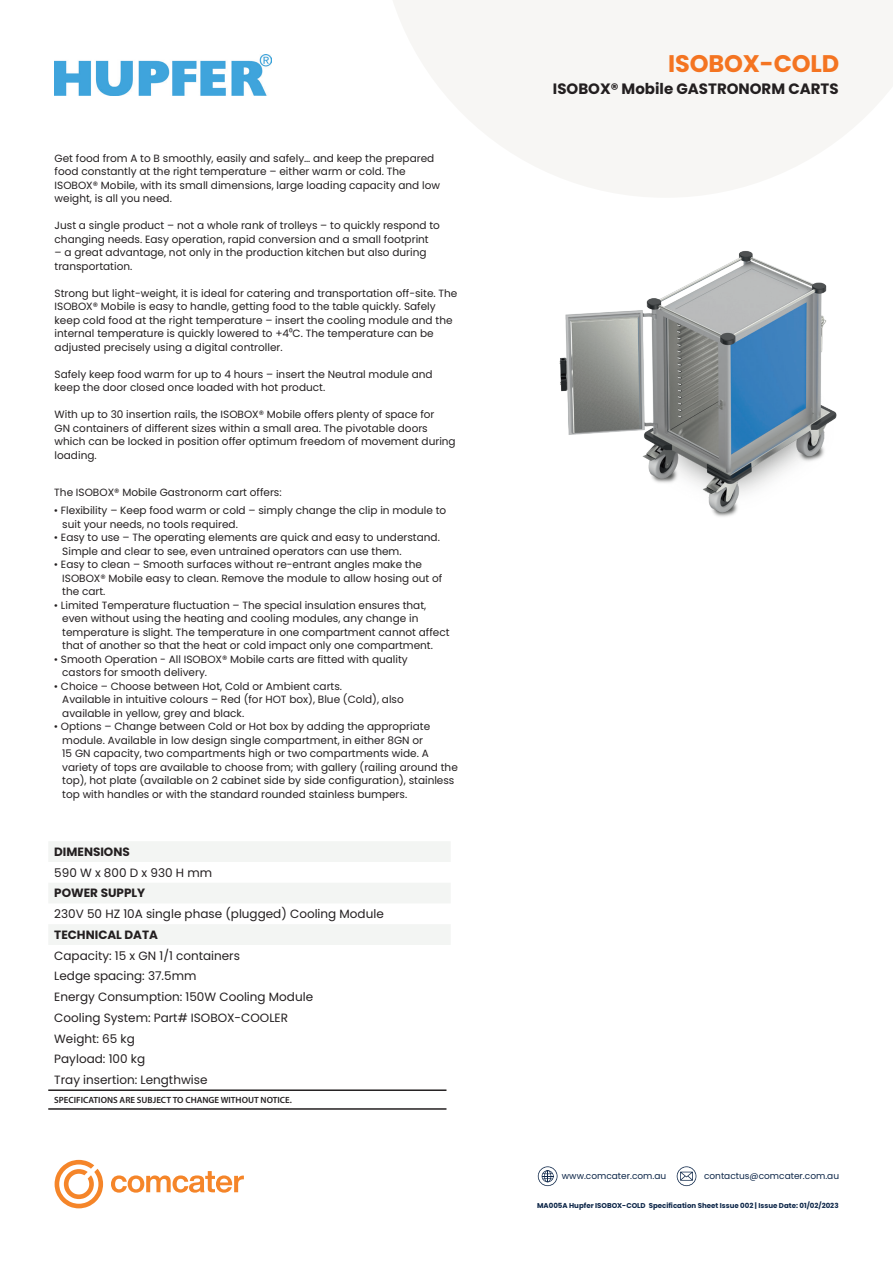
<style>
.page{position:relative;width:893px;height:1263px;background:#fff}
.page>*{position:absolute;margin:0;border:0;box-sizing:border-box;transform-origin:0 0}
.t1{font:700 24px "Poppins";letter-spacing:-.005em;color:#f47421}
.t2{font:700 15px "Poppins";color:#231f20}
.t3{font:12px/20.7px "Poppins";color:#231f20}
.t4{font:700 12px "Poppins";color:#231f20}
.t5{font:10.5px/13.5px "Poppins";color:#231f20}
.t6{font:600 9px "Myriad Pro";color:#231f20}
.t7{font:9px "Poppins";color:#0e2749}
.t8{font:700 7.05px "Poppins";color:#0e2749}
.s1{font-family:"Myriad Pro"}
</style>
<div class="page">
<svg style="left:393px;top:0;width:500px;height:197px;fill:#f7f6f4"></svg>
<svg style="left:538px;top:1166px;width:19px;height:20px"></svg>
<svg style="left:677px;top:1166px;width:19px;height:20px"></svg>
<svg style="left:55px;top:1160px;width:189px;height:48px"></svg>
<img style="left:55px;top:54px;width:216px;height:42px">
<hr style="left:48px;top:1089px;width:398px;height:2px;background:#231f20">
<hr style="left:48px;top:1108px;width:398px;height:2px;background:#231f20">
<svg style="left:49px;top:842px;width:401px;height:103px"></svg>
<img style="left:559px;top:251px;width:278px;height:266px">
<p class="t5" style="left:55px;top:151px;width:387px">Get food from A to B smoothly, easily and safely… and keep the prepared food constantly at the right temperature – either warm or cold. The ISOBOX® Mobile, with its small dimensions, large loading capacity and low weight, is all you need.</p>
<p class="t5" style="left:55px;top:219px;width:387px">Just a single product – not a whole rank of trolleys – to quickly respond to changing needs. Easy operation, rapid conversion and a small footprint</p>
<p class="t5" style="left:55px;top:246px;width:373px">– a great advantage, not only in the production kitchen but also during transportation.</p>
<p class="t5" style="left:55px;top:286px;width:404px">Strong but light-weight, it is ideal for catering and transportation off-site. The ISOBOX® Mobile is easy to handle, getting food to the table quickly. Safely keep cold food at the right temperature – insert the cooling module and the internal temperature is quickly lowered to +4<span class="s1">0</span>C. The temperature can be adjusted precisely using a digital controller.</p>
<p class="t5" style="left:55px;top:367px;width:380px">Safely keep food warm for up to 4 hours – insert the Neutral module and keep the door closed once loaded with hot product.</p>
<p class="t5" style="left:55px;top:408px;width:403px">With up to 30 insertion rails, the ISOBOX® Mobile offers plenty of space for<br>GN containers of different sizes within a small area. The pivotable doors which can be locked in position offer optimum freedom of movement during loading.</p>
<p class="t5" style="left:54px;top:485px;width:229px">The ISOBOX® Mobile Gastronorm cart offers:</p>
<p class="t5" style="left:62px;top:504px;width:385px;text-indent:-8px">• Flexibility – Keep food warm or cold – simply change the clip in module to suit your needs, no tools required.</p>
<p class="t5" style="left:62px;top:531px;width:379px;text-indent:-8px">• Easy to use – The operating elements are quick and easy to understand.<br>Simple and clear to see, even untrained operators can use them.</p>
<p class="t5" style="left:62px;top:558px;width:381px;text-indent:-8px">• Easy to clean – Smooth surfaces without re-entrant angles make the<br>ISOBOX® Mobile easy to clean. Remove the module to allow hosing out of the cart.</p>
<p class="t5" style="left:62px;top:598px;width:389px;text-indent:-8px">• Limited Temperature fluctuation – The special insulation ensures that, even without using the heating and cooling modules, any change in temperature is slight. The temperature in one compartment cannot affect that of another so that the heat or cold impact only one compartment.</p>
<p class="t5" style="left:62px;top:652px;width:347px;text-indent:-8px">• Smooth Operation - All ISOBOX® Mobile carts are fitted with quality castors for smooth delivery.</p>
<p class="t5" style="left:62px;top:679px;width:343px;text-indent:-8px">• Choice – Choose between Hot, Cold or Ambient carts.<br>Available in intuitive colours – Red (for HOT box), Blue (Cold), also available in yellow, grey and black.</p>
<p class="t5" style="left:62px;top:720px;width:397px;text-indent:-8px">• Options – Change between Cold or Hot box by adding the appropriate module. Available in low design single compartment, in either 8GN or<br>15 GN capacity, two compartments high or two compartments wide. A variety of tops are available to choose from; with gallery (railing around the top), hot plate (available on 2 cabinet side by side configuration), stainless top with handles or with the standard rounded stainless bumpers.</p>
<p class="t4" style="left:54px;top:845px;width:77px">DIMENSIONS</p>
<p class="t3" style="left:54px;top:862px;width:159px">590 W x 800 D x 930 H mm</p>
<p class="t4" style="left:54px;top:886px;width:92px">POWER SUPPLY</p>
<p class="t3" style="left:54px;top:904px;width:331px">230V 50 HZ 10A single phase (plugged) Cooling Module</p>
<p class="t4" style="left:54px;top:928px;width:105px">TECHNICAL DATA</p>
<p class="t3" style="left:54px;top:945px;width:260px">Capacity: 15 x GN 1/1 containers<br>Ledge spacing: 37.5mm<br>Energy Consumption: 150W Cooling Module<br>Cooling System: Part# ISOBOX-COOLER<br>Weight: 65 kg<br>Payload: 100 kg<br>Tray insertion: Lengthwise</p>
<p class="t6" style="left:54px;top:1094px;width:239px">SPECIFICATIONS ARE SUBJECT TO CHANGE WITHOUT NOTICE.</p>
<h1 class="t1" style="left:668px;top:50px;width:173px">ISOBOX-COLD</h1>
<h2 class="t2" style="left:553px;top:80px;width:287px">ISOBOX® Mobile GASTRONORM CARTS</h2>
<p class="t7" style="left:562px;top:1171px;width:106px">www.comcater.com.au</p>
<p class="t7" style="left:704px;top:1171px;width:137px">contactus@comcater.com.au</p>
<p class="t8" style="left:537px;top:1202px;width:303px">MA005A Hupfer ISOBOX-COLD Specification Sheet Issue 002 | Issue Date: 01/02/2023</p>
</div>
